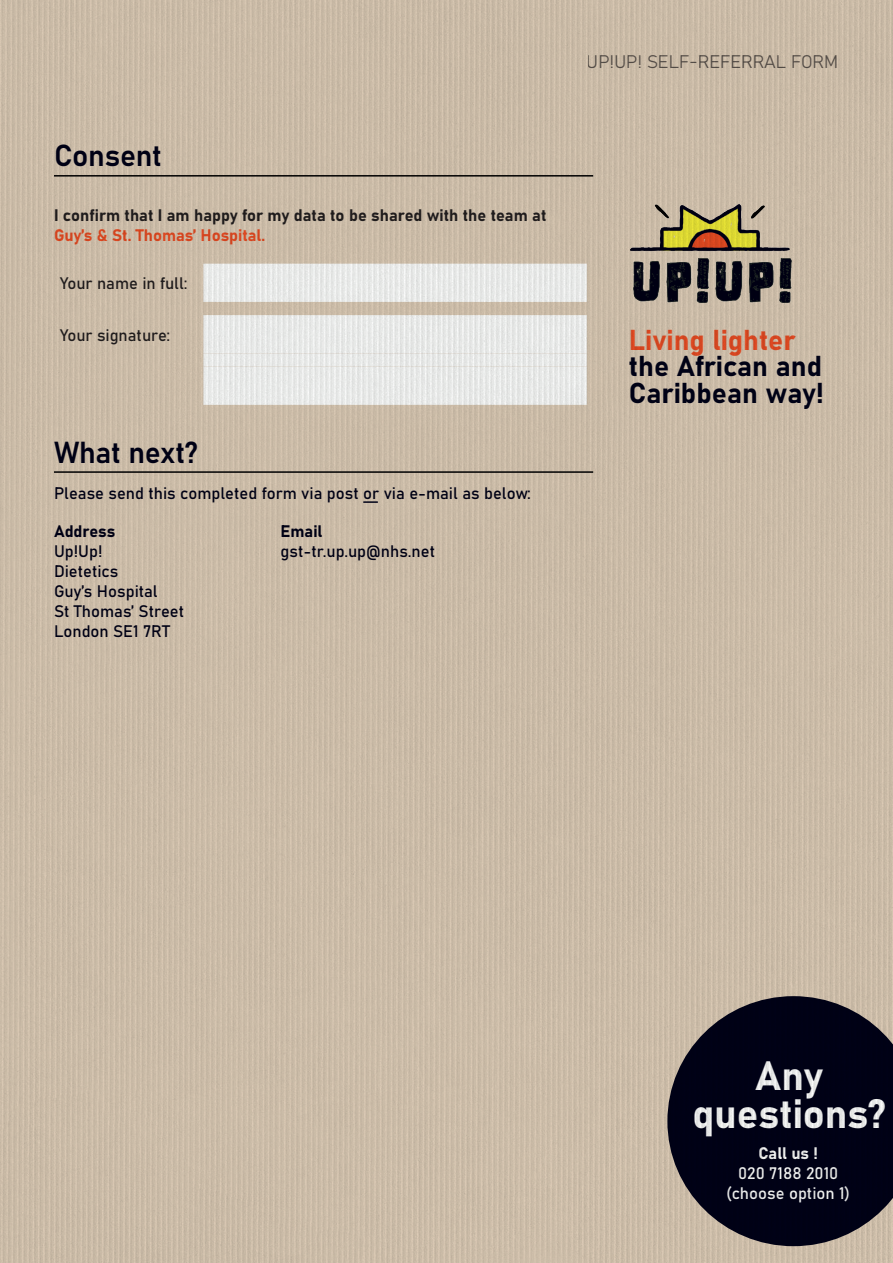
<style>
.page{position:relative;width:893px;height:1263px;background:#fff}
.page>*{position:absolute;margin:0;border:0;box-sizing:border-box;transform-origin:0 0}
.t1{font:40.5px/37.7px "Bahnschrift";color:#fff;text-align:center}
.t2{font:30px "Bahnschrift";letter-spacing:-.01em;color:#000117}
.t3{font:28.35px/26.4px "Bahnschrift";color:#000218}
.t4{font:28.35px "Bahnschrift";color:#ec4d24}
.t5{font:18px "Bahnschrift";color:#231f20}
.t6{font:16.5px/19.8px "Bahnschrift";color:#000117}
.t7{font:16.5px "Bahnschrift";color:#231f20}
.t8{font:16.5px/19.8px "Bahnschrift";color:#fff;text-align:center}
.t9{font:16.5px "Bahnschrift";color:#ec4c23}
</style>
<div class="page">
<img style="left:0;top:0;width:893px;height:1263px">
<svg style="left:364px;top:501px;width:13px;height:2px"></svg>
<h2 class="t2" style="left:54px;top:133px;width:110px">Consent</h2>
<p class="t7" style="left:54px;top:202px;width:494px">I confirm that I am happy for my data to be shared with the team at</p>
<p class="t9" style="left:54px;top:222px;width:213px">Guy’s &amp; St. Thomas’ Hospital.</p>
<p class="t7" style="left:60px;top:271px;width:129px">Your name in full:</p>
<p class="t7" style="left:60px;top:322px;width:112px">Your signature:</p>
<h2 class="t2" style="left:54px;top:429px;width:145px">What next?</h2>
<p class="t6" style="left:54px;top:482px;width:478px">Please send this completed form via post or via e-mail as below:</p>
<p class="t6" style="left:54px;top:521px;width:132px">Address<br>Up!Up!<br>Dietetics<br>Guy’s Hospital<br>St Thomas’ Street<br>London SE1 7RT</p>
<p class="t6" style="left:281px;top:521px;width:156px">Email gst-tr.up.up@nhs.net</p>
<p class="t5" style="left:587px;top:48px;width:253px">UP!UP! SELF-REFERRAL FORM</p>
<h3 class="t4" style="left:629px;top:318px;width:168px">Living lighter</h3>
<h3 class="t3" style="left:629px;top:351px;width:196px">the African and<br>Caribbean way!</h3>
<h1 class="t1" style="left:692px;top:1054px;width:195px">Any questions?</h1>
<p class="t8" style="left:726px;top:1142px;width:126px">Call us !<br>020 7188 2010 (choose option 1)</p>
</div>
